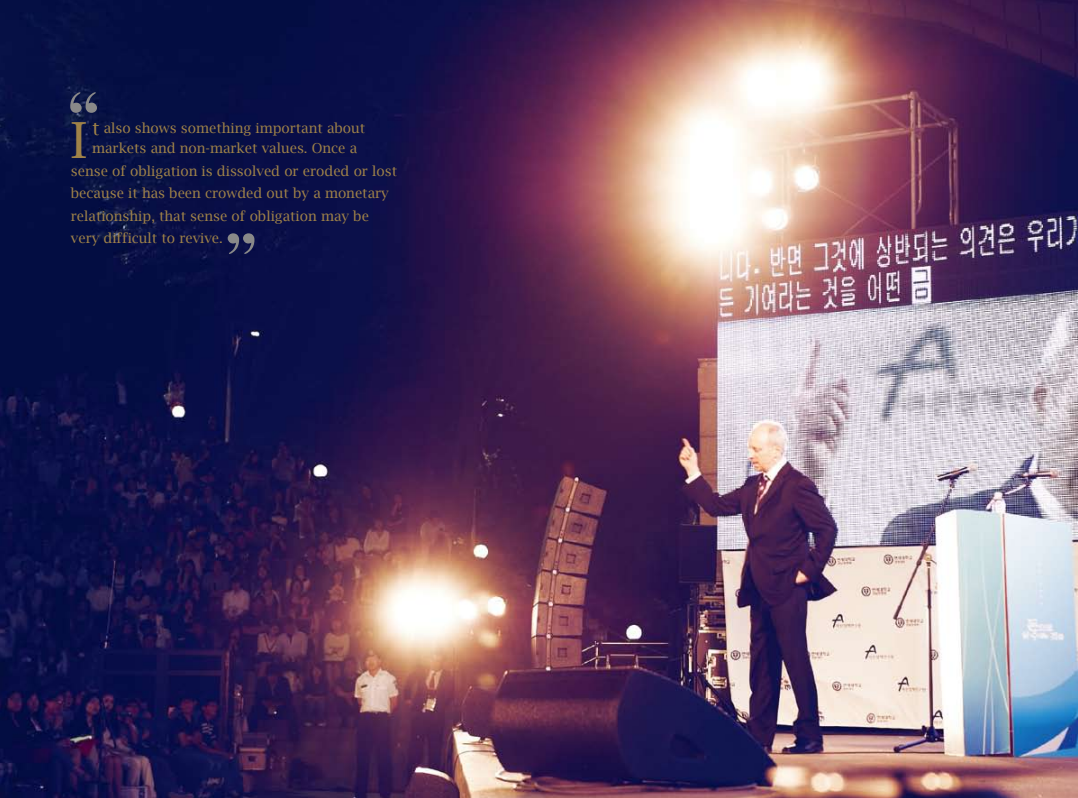
<style>
.page{position:relative;width:1078px;height:798px;background:#fff}
.page>*{position:absolute;margin:0;border:0;box-sizing:border-box;transform-origin:0 0}
.t1{font:87.5px "YDVY Mj O Std 12";color:#898989;scale:1.05 1}
.t2{font:49.88px "Lucida Bright";color:#9f8248}
.t3{font:13.75px/22.5px "Lucida Bright";color:#9f8248}
.s1{font-size:18.75px}
</style>
<div class="page">
<img style="left:0;top:1px;width:1076px;height:796px">
<h1 class="t1" style="left:65px;top:88px;width:36px">“</h1>
<h2 class="t2" style="left:71px;top:109px;width:18px">I</h2>
<p class="t3" style="left:92px;top:118px;width:274px;line-height:20px"><span class="s1">t</span> also shows something important about markets and non-market values. Once a</p>
<p class="t3" style="left:71px;top:159px;width:327px">sense of obligation is dissolved or eroded or lost because it has been crowded out by a monetary relationship, that sense of obligation may be very difficult to revive.</p>
<h1 class="t1" style="left:223px;top:229px;width:36px">”</h1>
</div>
